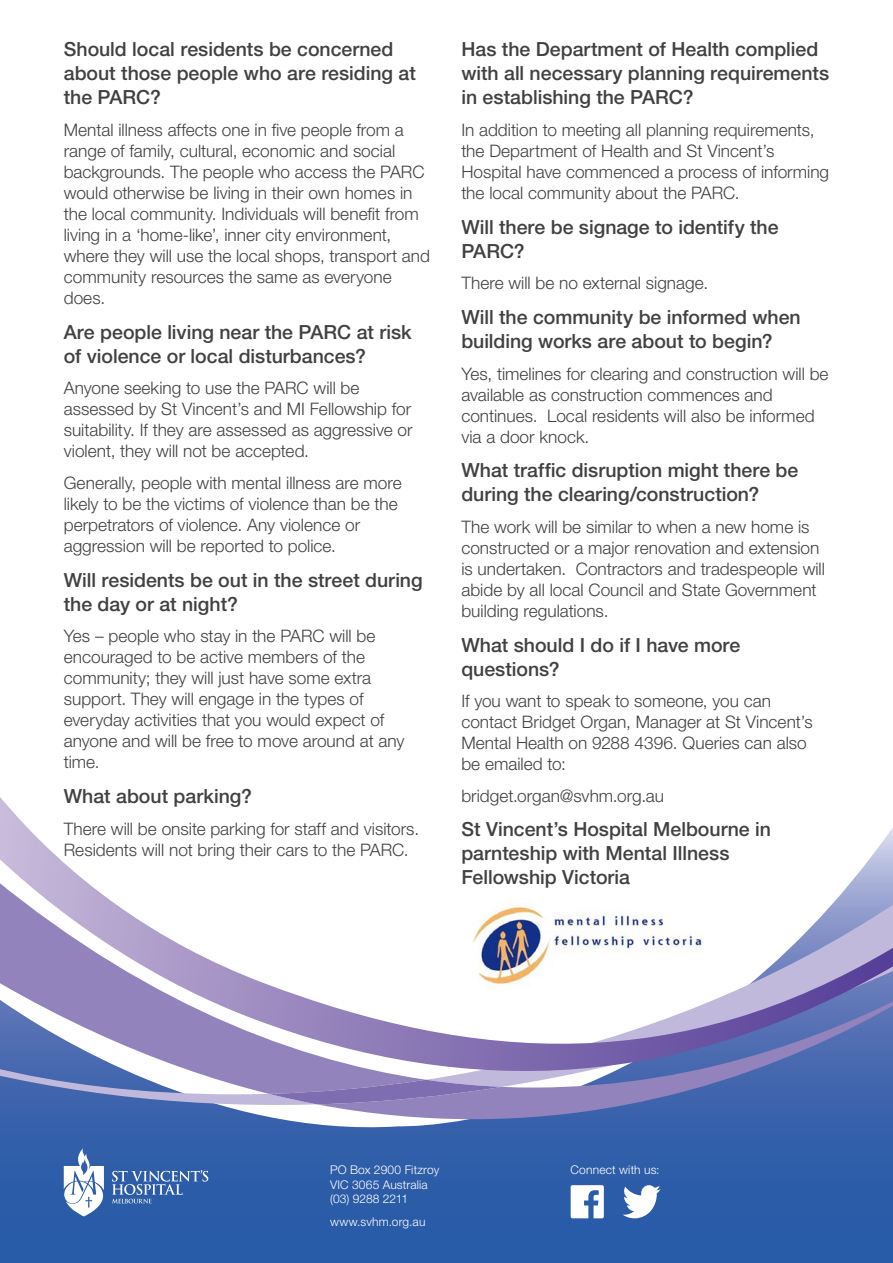
<style>
.page{position:relative;width:893px;height:1263px;background:#fff}
.page>*{position:absolute;margin:0;border:0;box-sizing:border-box;transform-origin:0 0}
.t1{font:500 19.5px/24px "Helvetica Neue LT Std";color:#414042}
.t2{font:300 17.25px/21px "Helvetica Neue LT Std";color:#414042}
.t3{font:300 12px/14.4px "Helvetica Neue LT Std";letter-spacing:.015em;color:#fff}
</style>
<div class="page">
<svg style="left:0;top:1119px;width:893px;height:144px;background:#2f5ea9"></svg>
<svg style="left:64px;top:1148px;width:144px;height:68px;background:#5a80bb"></svg>
<svg style="left:571px;top:1185px;width:33px;height:33px"></svg>
<svg style="left:622px;top:1185px;width:39px;height:33px"></svg>
<svg style="left:0;top:1105px;width:893px;height:14px;background:#697fbb"></svg>
<svg style="left:269px;top:1103px;width:233px;height:1px"></svg>
<svg style="left:0;top:797px;width:893px;height:306px"></svg>
<img style="left:461px;top:897px;width:255px;height:96px">
<p class="t1" style="left:64px;top:37px;width:354px">Should local residents be concerned about those people who are residing at the PARC?</p>
<p class="t2" style="left:64px;top:119px;width:368px">Mental illness affects one in five people from a range of family, cultural, economic and social backgrounds. The people who access the PARC would otherwise be living in their own homes in the local community. Individuals will benefit from living in a ‘home-like’, inner city environment, where they will use the local shops, transport and community resources the same as everyone does.</p>
<p class="t1" style="left:64px;top:320px;width:349px">Are people living near the PARC at risk of violence or local disturbances?</p>
<p class="t2" style="left:64px;top:377px;width:350px">Anyone seeking to use the PARC will be assessed by St Vincent’s and MI Fellowship for suitability. If they are assessed as aggressive or violent, they will not be accepted.</p>
<p class="t2" style="left:64px;top:472px;width:339px">Generally, people with mental illness are more likely to be the victims of violence than be the perpetrators of violence. Any violence or aggression will be reported to police.</p>
<p class="t1" style="left:64px;top:567px;width:360px">Will residents be out in the street during the day or at night?</p>
<p class="t2" style="left:64px;top:625px;width:342px">Yes – people who stay in the PARC will be encouraged to be active members of the community; they will just have some extra support. They will engage in the types of everyday activities that you would expect of anyone and will be free to move around at any time.</p>
<p class="t1" style="left:64px;top:784px;width:190px">What about parking?</p>
<p class="t2" style="left:64px;top:817px;width:357px">There will be onsite parking for staff and visitors.<br>Residents will not bring their cars to the PARC.</p>
<p class="t1" style="left:461px;top:37px;width:369px">Has the Department of Health complied with all necessary planning requirements in establishing the PARC?</p>
<p class="t2" style="left:461px;top:119px;width:369px">In addition to meeting all planning requirements, the Department of Health and St Vincent’s Hospital have commenced a process of informing the local community about the PARC.</p>
<p class="t1" style="left:461px;top:215px;width:319px">Will there be signage to identify the<br>PARC?</p>
<p class="t2" style="left:461px;top:272px;width:248px">There will be no external signage.</p>
<p class="t1" style="left:461px;top:305px;width:341px">Will the community be informed when building works are about to begin?</p>
<p class="t2" style="left:461px;top:363px;width:369px">Yes, timelines for clearing and construction will be available as construction commences and continues. Local residents will also be informed via a door knock.</p>
<p class="t1" style="left:461px;top:458px;width:338px">What traffic disruption might there be during the clearing/construction?</p>
<p class="t2" style="left:461px;top:516px;width:365px">The work will be similar to when a new home is constructed or a major renovation and extension is undertaken. Contractors and tradespeople will abide by all local Council and State Government building regulations.</p>
<p class="t1" style="left:461px;top:632px;width:280px">What should I do if I have more questions?</p>
<p class="t2" style="left:461px;top:690px;width:353px">If you want to speak to someone, you can contact Bridget Organ, Manager at St Vincent’s Mental Health on 9288 4396. Queries can also be emailed to:</p>
<p class="t2" style="left:461px;top:785px;width:204px">bridget.organ@svhm.org.au</p>
<p class="t1" style="left:461px;top:817px;width:311px">St Vincent’s Hospital Melbourne in parnteship with Mental Illness<br>Fellowship Victoria</p>
<p class="t3" style="left:330px;top:1162px;width:111px">PO Box 2900 Fitzroy<br>VIC 3065 Australia (03) 9288 2211</p>
<p class="t3" style="left:330px;top:1214px;width:97px">www.svhm.org.au</p>
<p class="t3" style="left:571px;top:1162px;width:90px">Connect with us:</p>
</div>
